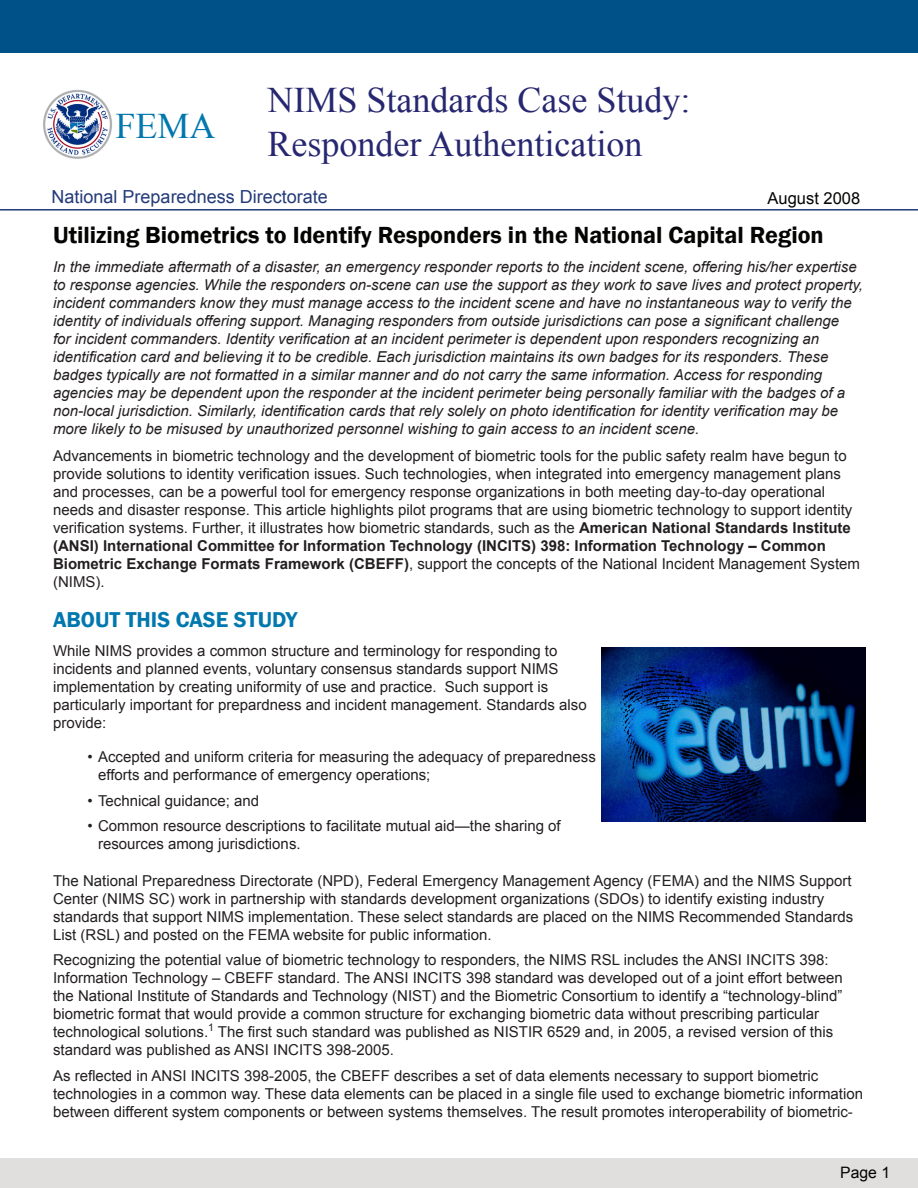
<style>
.page{position:relative;width:918px;height:1188px;background:#fff}
.page>*{position:absolute;margin:0;border:0;box-sizing:border-box;transform-origin:0 0}
.t1{font:36px "Times New Roman";color:#272771}
.t2{font:36px "Times New Roman";color:#0078ae}
.t3{font:600 24px "Franklin Gothic";color:#040503}
.t4{font:600 22.2px "Franklin Gothic";color:#0078ae}
.t5{font:18px "Arial";color:#233a78}
.t6{font:16.5px "Arial";color:#040503}
.t7{font:15.75px "Arial";color:#040503}
.t8{font:15px/18px "Arial";color:#231f20}
.t9{font:italic 15px/18px "Arial";color:#231f20}
.s1{font-weight:700}
</style>
<div class="page">
<div style="left:0;top:0;width:918px;height:52px;background:#005187"></div>
<hr style="left:0;top:209px;width:918px;height:2px;background:#233879">
<img style="left:43px;top:90px;width:69px;height:69px">
<div style="left:0;top:1158px;width:918px;height:30px;background:#e0dfde"></div>
<img style="left:602px;top:648px;width:263px;height:174px">
<p class="t2" style="left:116px;top:101px;width:102px">FEMA</p>
<p class="t1" style="left:267px;top:76px;width:424px">NIMS Standards Case Study:</p>
<p class="t1" style="left:267px;top:119px;width:376px">Responder Authentication</p>
<p class="t5" style="left:52px;top:185px;width:278px">National Preparedness Directorate</p>
<p class="t6" style="left:768px;top:187px;width:94px">August 2008</p>
<p class="t3" style="left:53px;top:221px;width:772px">Utilizing Biometrics to Identify Responders in the National Capital Region</p>
<p class="t9" style="left:53px;top:258px;width:811px">In the immediate aftermath of a disaster, an emergency responder reports to the incident scene, offering his/her expertise to response agencies. While the responders on-scene can use the support as they work to save lives and protect property, incident commanders know they must manage access to the incident scene and have no instantaneous way to verify the identity of individuals offering support. Managing responders from outside jurisdictions can pose a significant challenge<br>for incident commanders. Identity verification at an incident perimeter is dependent upon responders recognizing an identification card and believing it to be credible. Each jurisdiction maintains its own badges for its responders. These badges typically are not formatted in a similar manner and do not carry the same information. Access for responding agencies may be dependent upon the responder at the incident perimeter being personally familiar with the badges of a non-local jurisdiction. Similarly, identification cards that rely solely on photo identification for identity verification may be more likely to be misused by unauthorized personnel wishing to gain access to an incident scene.</p>
<p class="t8" style="left:53px;top:447px;width:808px">Advancements in biometric technology and the development of biometric tools for the public safety realm have begun to provide solutions to identity verification issues. Such technologies, when integrated into emergency management plans and processes, can be a powerful tool for emergency response organizations in both meeting day-to-day operational needs and disaster response. This article highlights pilot programs that are using biometric technology to support identity verification systems. Further, it illustrates how biometric standards, such as the <span class="s1">American National Standards Institute (ANSI) International Committee for Information Technology (INCITS) 398: Information Technology – Common Biometric Exchange Formats Framework (CBEFF)</span>, support the concepts of the National Incident Management System (NIMS).</p>
<p class="t4" style="left:53px;top:606px;width:246px">ABOUT THIS CASE STUDY</p>
<p class="t8" style="left:53px;top:641px;width:535px">While NIMS provides a common structure and terminology for responding to incidents and planned events, voluntary consensus standards support NIMS implementation by creating uniformity of use and practice. Such support is particularly important for prepardness and incident management. Standards also provide:</p>
<p class="t8" style="left:98px;top:748px;width:499px;text-indent:-10px">• Accepted and uniform criteria for measuring the adequacy of preparedness efforts and performance of emergency operations;</p>
<p class="t8" style="left:88px;top:792px;width:173px">• Technical guidance; and</p>
<p class="t8" style="left:98px;top:817px;width:464px;text-indent:-10px">• Common resource descriptions to facilitate mutual aid—the sharing of resources among jurisdictions.</p>
<p class="t8" style="left:53px;top:872px;width:802px">The National Preparedness Directorate (NPD), Federal Emergency Management Agency (FEMA) and the NIMS Support Center (NIMS SC) work in partnership with standards development organizations (SDOs) to identify existing industry standards that support NIMS implementation. These select standards are placed on the NIMS Recommended Standards List (RSL) and posted on the FEMA website for public information.</p>
<p class="t8" style="left:53px;top:951px;width:791px">Recognizing the potential value of biometric technology to responders, the NIMS RSL includes the ANSI INCITS 398:<br>Information Technology – CBEFF standard. The ANSI INCITS 398 standard was developed out of a joint effort between the National Institute of Standards and Technology (NIST) and the Biometric Consortium to identify a “technology-blind” biometric format that would provide a common structure for exchanging biometric data without prescribing particular technological solutions.<sup>1</sup> The first such standard was published as NISTIR 6529 and, in 2005, a revised version of this standard was published as ANSI INCITS 398-2005.</p>
<p class="t8" style="left:53px;top:1067px;width:811px">As reflected in ANSI INCITS 398-2005, the CBEFF describes a set of data elements necessary to support biometric technologies in a common way. These data elements can be placed in a single file used to exchange biometric information between different system components or between systems themselves. The result promotes interoperability of biometric-</p>
<p class="t7" style="left:840px;top:1163px;width:51px">Page 1</p>
</div>
